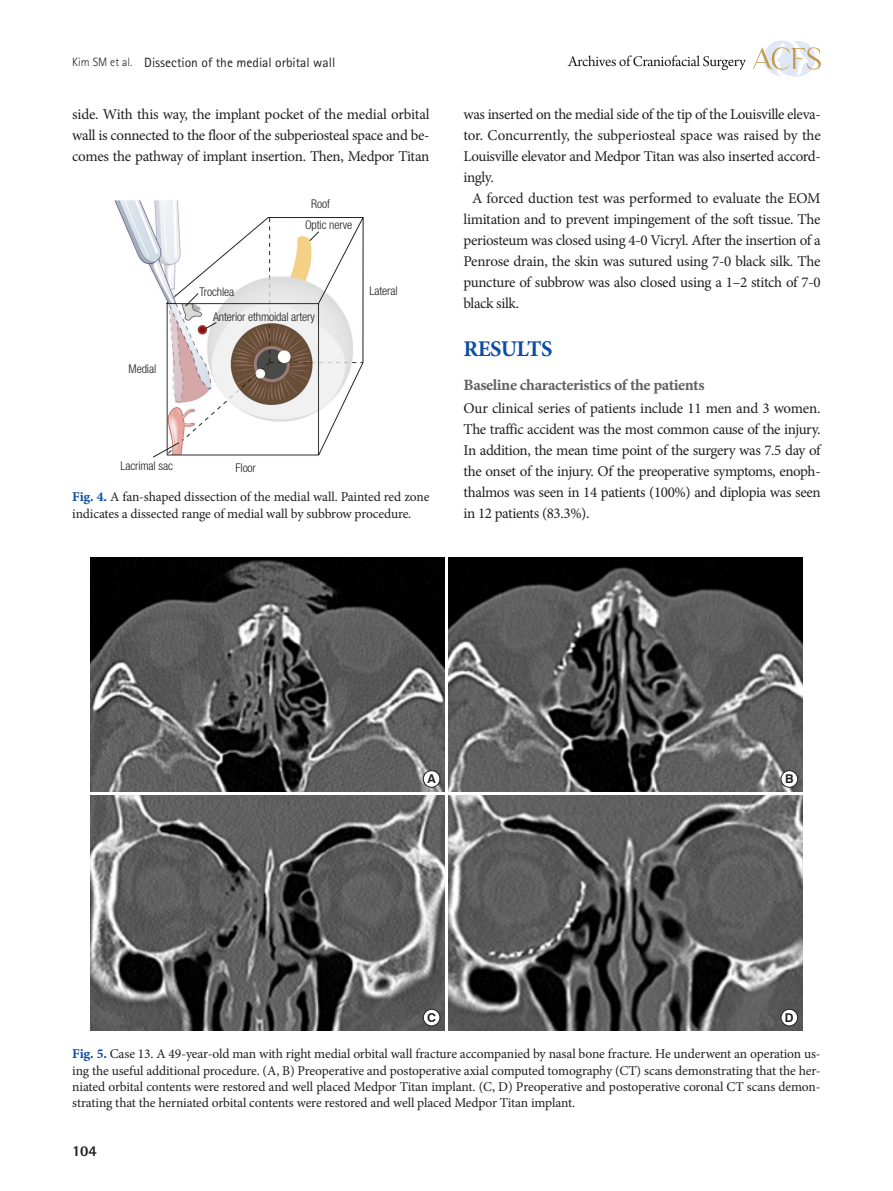
<style>
.page{position:relative;width:893px;height:1191px;background:#fff}
.page>*{position:absolute;margin:0;border:0;box-sizing:border-box;transform-origin:0 0}
.대제목{font:700 22.5px "Minion Pro";letter-spacing:-.025em;color:#0d4da1}
.중제목{font:15.75px "Minion Pro Bold Capt";letter-spacing:-.025em;color:#636366}
.본문{font:15px/21px "Minion Pro";letter-spacing:-.025em;color:#231f20;text-align:justify}
.본문_0{font:15px/21px "Minion Pro";letter-spacing:-.025em;color:#231f20;text-align:justify}
.t1{font:800 15px "Rotis Semi Sans Std";color:#231f20}
.표그림제목{font:13.5px/16.2px "Minion Pro";letter-spacing:-.015em;color:#231f20}
.t2{font:13.5px "Rotis Sans Serif Std";color:#231f20}
.t3{font:700 12.15px "Swiss 721 BT";color:#231f20}
.그림지문{font:300 condensed 12px "Helvetica Neue LT Std";letter-spacing:-.01em;color:#231f20}
.s1{font-weight:300;font-size:12px}
.s2{font-family:"Minion Pro Bold Capt";color:#0d4da1}
</style>
<div class="page">
<svg style="left:753px;top:40px;width:68px;height:37px"></svg>
<svg style="left:568px;top:55px;width:178px;height:15px"></svg>
<img style="left:114px;top:200px;width:250px;height:256px">
<svg style="left:185px;top:293px;width:14px;height:14px"></svg>
<svg style="left:205px;top:322px;width:12px;height:7px"></svg>
<svg style="left:309px;top:231px;width:10px;height:10px"></svg>
<svg style="left:153px;top:442px;width:26px;height:16px"></svg>
<img style="left:91px;top:557px;width:353px;height:234px">
<img style="left:91px;top:796px;width:353px;height:234px">
<img style="left:449px;top:557px;width:353px;height:234px">
<img style="left:449px;top:796px;width:353px;height:234px">
<div style="left:423px;top:770px;width:17px;height:17px;background:#fff;border-radius:50%"></div>
<div style="left:423px;top:770px;width:17px;height:17px;border:1px solid #231f20;border-radius:50%"></div>
<div style="left:423px;top:1009px;width:17px;height:17px;background:#fff;border-radius:50%"></div>
<div style="left:423px;top:1009px;width:17px;height:17px;border:1px solid #231f20;border-radius:50%"></div>
<div style="left:781px;top:770px;width:17px;height:17px;background:#fff;border-radius:50%"></div>
<div style="left:781px;top:770px;width:17px;height:17px;border:1px solid #231f20;border-radius:50%"></div>
<div style="left:781px;top:1009px;width:17px;height:17px;background:#fff;border-radius:50%"></div>
<div style="left:781px;top:1009px;width:17px;height:17px;border:1px solid #231f20;border-radius:50%"></div>
<p class="t2" style="left:72px;top:54px;width:264px"><span class="s1">Kim SM et al.</span> Dissection of the medial orbital wall</p>
<p class="본문" style="left:72px;top:103px;width:359px">side. With this way, the implant pocket of the medial orbital wall is connected to the floor of the subperiosteal space and be&shy;comes the pathway of implant insertion. Then, Medpor Titan</p>
<p class="본문" style="left:463px;top:103px;width:359px">was inserted on the medial side of the tip of the Louisville eleva&shy;tor. Concurrently, the subperiosteal space was raised by the Louisville elevator and Medpor Titan was also inserted accord&shy;ingly.</p>
<p class="본문" style="left:463px;top:187px;width:359px;text-indent:9px">A forced duction test was performed to evaluate the EOM limitation and to prevent impingement of the soft tissue. The periosteum was closed using 4-0 Vicryl. After the insertion of a Penrose drain, the skin was sutured using 7-0 black silk. The puncture of subbrow was also closed using a 1–2 stitch of 7-0 black silk.</p>
<p class="대제목" style="left:463px;top:333px;width:90px">RESULTS</p>
<p class="중제목" style="left:463px;top:374px;width:243px">Baseline characteristics of the patients</p>
<p class="본문_0" style="left:463px;top:397px;width:359px">Our clinical series of patients include 11 men and 3 women.<br>The traffic accident was the most common cause of the injury.<br>In addition, the mean time point of the surgery was 7.5 day of the onset of the injury. Of the preoperative symptoms, enoph&shy;thalmos was seen in 14 patients (100%) and diplopia was seen in 12 patients (83.3%).</p>
<p class="그림지문" style="left:311px;top:197px;width:20px">Roof</p>
<p class="그림지문" style="left:305px;top:218px;width:49px">Optic nerve</p>
<p class="그림지문" style="left:369px;top:284px;width:30px">Lateral</p>
<p class="그림지문" style="left:200px;top:284px;width:36px">Trochlea</p>
<p class="그림지문" style="left:213px;top:310px;width:104px">Anterior ethmoidal artery</p>
<p class="그림지문" style="left:129px;top:361px;width:29px">Medial</p>
<p class="그림지문" style="left:120px;top:458px;width:54px">Lacrimal sac</p>
<p class="그림지문" style="left:236px;top:461px;width:22px">Floor</p>
<p class="표그림제목" style="left:72px;top:489px;width:359px"><span class="s2">Fig. 4.</span> A fan-shaped dissection of the medial wall. Painted red zone indicates a dissected range of medial wall by subbrow procedure.</p>
<p class="t3" style="left:427px;top:771px;width:10px">A</p>
<p class="t3" style="left:427px;top:1010px;width:10px">C</p>
<p class="t3" style="left:785px;top:771px;width:10px">B</p>
<p class="t3" style="left:785px;top:1010px;width:10px">D</p>
<p class="표그림제목" style="left:72px;top:1046px;width:750px;text-align:justify"><span class="s2">Fig. 5.</span> Case 13. A 49-year-old man with right medial orbital wall fracture accompanied by nasal bone fracture. He underwent an operation us&shy;ing the useful additional procedure. (A, B) Preoperative and postoperative axial computed tomography (CT) scans demonstrating that the her&shy;niated orbital contents were restored and well placed Medpor Titan implant. (C, D) Preoperative and postoperative coronal CT scans demon&shy;strating that the herniated orbital contents were restored and well placed Medpor Titan implant.</p>
<p class="t1" style="left:72px;top:1141px;width:26px">104</p>
</div>
